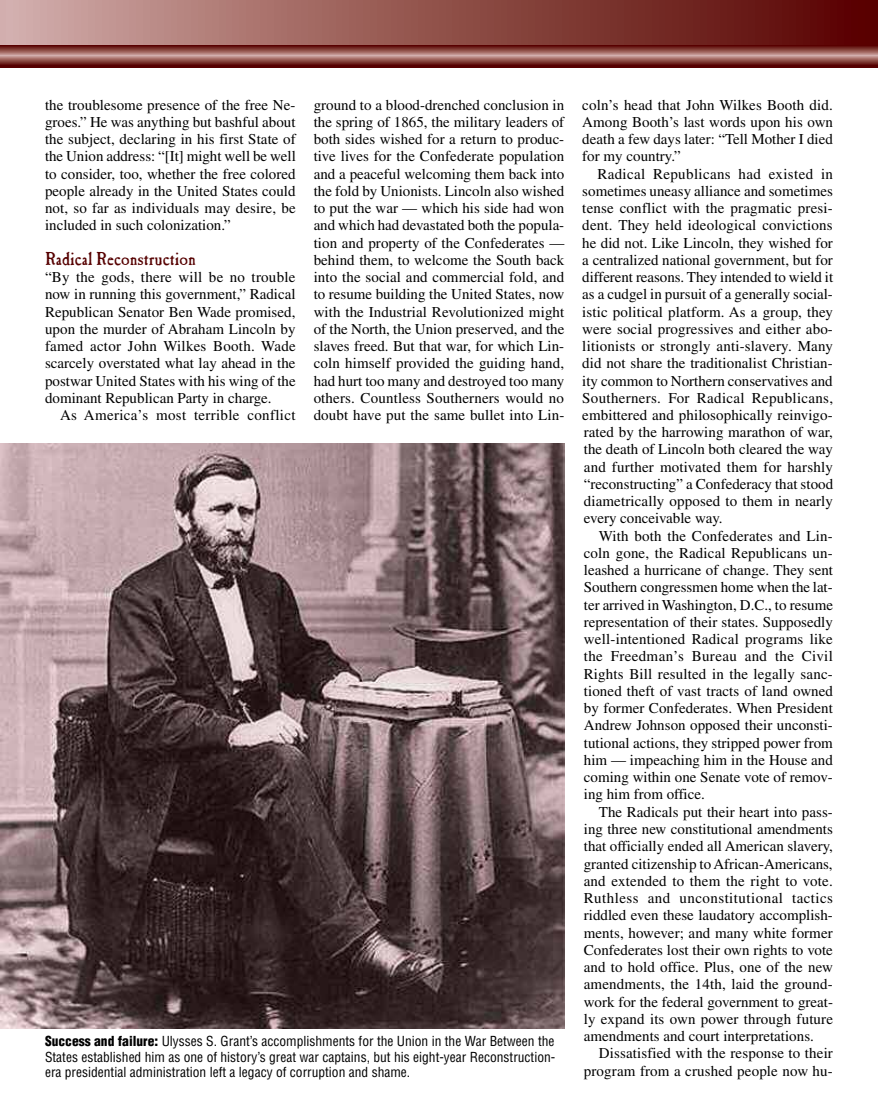
<style>
.page{position:relative;width:878px;height:1107px;background:#fff}
.page>*{position:absolute;margin:0;border:0;box-sizing:border-box;transform-origin:0 0}
.t1{font:18px "Caslon Antique";color:#560000}
.t2{font:15px/17.2px "Times";color:#000;text-align:justify}
.t3{font:15px "Times";letter-spacing:.02em;color:#000}
.t4{font:condensed 13.5px/15.8px "Helvetica";color:#000;text-align:justify}
.s1{font-weight:900}
</style>
<div class="page">
<div style="left:0;top:0;width:878px;height:57px;background:linear-gradient(to right,#d1aba5,#540000)"></div>
<svg style="left:0;top:45px;width:878px;height:23px;background:#894743"></svg>
<img style="left:0;top:443px;width:564px;height:585px">
<p class="t2" style="left:45px;top:97px;width:252px">the troublesome presence of the free Ne&shy;groes.” He was anything but bashful about the subject, declaring in his first State of the Union address: “[It] might well be well to consider, too, whether the free colored people already in the United States could not, so far as individuals may desire, be included in such colonization.”</p>
<p class="t1" style="left:45px;top:252px;width:152px">Radical Reconstruction</p>
<p class="t2" style="left:45px;top:270px;width:252px">“By the gods, there will be no trouble now in running this government,” Radical Republican Senator Ben Wade promised, upon the murder of Abraham Lincoln by famed actor John Wilkes Booth. Wade scarcely overstated what lay ahead in the postwar United States with his wing of the dominant Republican Party in charge.</p>
<p class="t3" style="left:60px;top:410px;width:237px">As America’s most terrible conflict</p>
<p class="t2" style="left:314px;top:97px;width:252px">ground to a blood-drenched conclusion in the spring of 1865, the military leaders of both sides wished for a return to produc&shy;tive lives for the Confederate population and a peaceful welcoming them back into the fold by Unionists. Lincoln also wished to put the war — which his side had won and which had devastated both the popula&shy;tion and property of the Confederates — behind them, to welcome the South back into the social and commercial fold, and to resume building the United States, now with the Industrial Revolutionized might of the North, the Union preserved, and the slaves freed. But that war, for which Lin&shy;coln himself provided the guiding hand, had hurt too many and destroyed too many others. Countless Southerners would no doubt have put the same bullet into Lin-</p>
<p class="t2" style="left:582px;top:97px;width:252px">coln’s head that John Wilkes Booth did.<br>Among Booth’s last words upon his own death a few days later: “Tell Mother I died for my country.”</p>
<p class="t2" style="left:582px;top:166px;width:252px;text-indent:15px">Radical Republicans had existed in sometimes uneasy alliance and sometimes tense conflict with the pragmatic presi&shy;dent. They held ideological convictions he did not. Like Lincoln, they wished for a centralized national government, but for different reasons. They intended to wield it as a cudgel in pursuit of a generally social&shy;istic political platform. As a group, they were social progressives and either abo&shy;litionists or strongly anti-slavery. Many did not share the traditionalist Christian&shy;ity common to Northern conservatives and Southerners. For Radical Republicans, embittered and philosophically reinvigo&shy;rated by the harrowing marathon of war, the death of Lincoln both cleared the way and further motivated them for harshly “reconstructing” a Confederacy that stood diametrically opposed to them in nearly every conceivable way.</p>
<p class="t2" style="left:583px;top:529px;width:251px;text-indent:15px">With both the Confederates and Lin&shy;coln gone, the Radical Republicans un&shy;leashed a hurricane of change. They sent Southern congressmen home when the lat&shy;ter arrived in Washington, D.C., to resume representation of their states. Supposedly well-intentioned Radical programs like the Freedman’s Bureau and the Civil Rights Bill resulted in the legally sanc&shy;tioned theft of vast tracts of land owned by former Confederates. When President Andrew Johnson opposed their unconsti&shy;tutional actions, they stripped power from him — impeaching him in the House and coming within one Senate vote of remov&shy;ing him from office.</p>
<p class="t2" style="left:583px;top:805px;width:251px;text-indent:15px">The Radicals put their heart into pass&shy;ing three new constitutional amendments that officially ended all American slavery, granted citizenship to African-Americans, and extended to them the right to vote.<br>Ruthless and unconstitutional tactics riddled even these laudatory accomplish&shy;ments, however; and many white former Confederates lost their own rights to vote and to hold office. Plus, one of the new amendments, the 14th, laid the ground&shy;work for the federal government to great&shy;ly expand its own power through future amendments and court interpretations.</p>
<p class="t2" style="left:583px;top:1046px;width:251px;text-align:right">Dissatisfied with the response to their program from a crushed people now hu-</p>
<p class="t4" style="left:45px;top:1033px;width:512px"><span class="s1">Success and failure:</span> Ulysses S. Grant’s accomplishments for the Union in the War Between the States established him as one of history’s great war captains, but his eight-year Reconstruction&shy;era presidential administration left a legacy of corruption and shame.</p>
</div>
